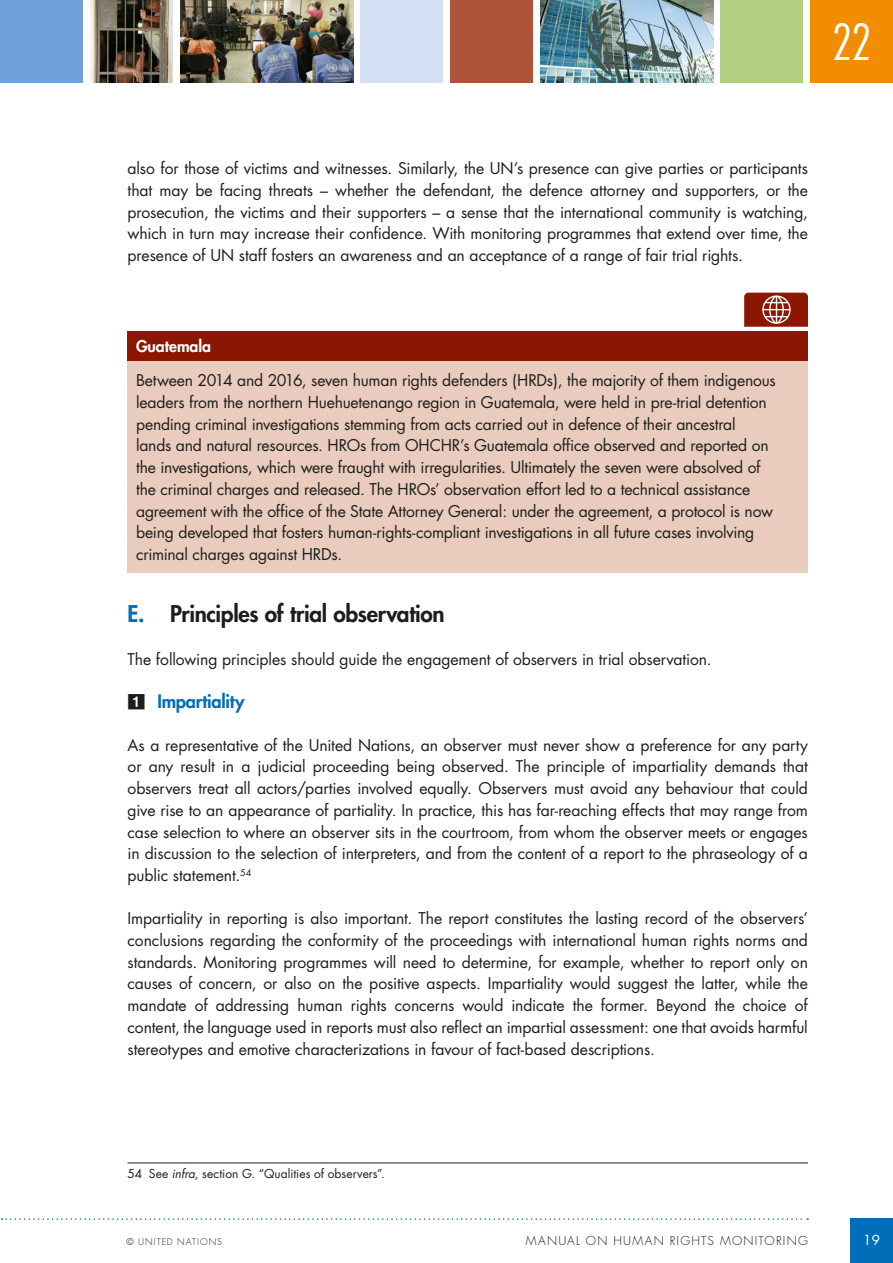
<style>
.page{position:relative;width:893px;height:1263px;background:#fff}
.page>*{position:absolute;margin:0;border:0;box-sizing:border-box;transform-origin:0 0}
.t1{font:300 condensed 48.45px "Futura";color:#fff}
.t2{font:800 22.5px "Futura";letter-spacing:-.015em;color:#1d1d1b}
.t3{font:800 18px "Futura";letter-spacing:-.015em;color:#006eb8}
.t4{font:15.75px/21.8px "Futura";letter-spacing:-.01em;color:#1d1d1b;text-align:justify}
.t5{font:800 15.75px "Futura";letter-spacing:-.005em;color:#fff}
.t6{font:13.5px "Futura";color:#fff}
.t7{font:12px "Futura";letter-spacing:.005em;color:#1d1d1b}
.t8{font:300 12px "Futura";letter-spacing:.1em;color:#1d1d1b}
.t9{font:300 9px "Futura";letter-spacing:.11em;color:#1d1d1b}
.s1{color:#006eb8}
.s2{font-family:"Bundesbahn Pi One";font-weight:400;color:#1d1d1b}
.s3{font-style:italic}
</style>
<div class="page">
<div style="left:850px;top:1218px;width:43px;height:45px;background:#006eb8"></div>
<svg style="left:2px;top:1218px;width:806px;height:2px"></svg>
<div style="left:810px;top:0;width:83px;height:83px;background:#f28c00"></div>
<div style="left:451px;top:0;width:82px;height:83px;background:#ae5338"></div>
<img style="left:180px;top:0;width:173px;height:83px">
<img style="left:541px;top:0;width:172px;height:83px">
<div style="left:720px;top:0;width:83px;height:83px;background:#b2ce81"></div>
<div style="left:360px;top:0;width:83px;height:83px;background:#d3dff3"></div>
<img style="left:90px;top:0;width:83px;height:83px">
<div style="left:0;top:0;width:83px;height:83px;background:#6ea1d7"></div>
<div style="left:128px;top:331px;width:680px;height:30px;background:#8b1703"></div>
<div style="left:128px;top:361px;width:680px;height:212px;background:#e9ccbe"></div>
<hr style="left:128px;top:1162px;width:680px;height:1px;background:#1d1d1b">
<svg style="left:744px;top:293px;width:64px;height:34px;background:#9c3a29"></svg>
<h1 class="t1" style="left:832px;top:14px;width:41px">22</h1>
<p class="t4" style="left:128px;top:158px;width:682px">also for those of victims and witnesses. Similarly, the UN’s presence can give parties or participants that may be facing threats – whether the defendant, the defence attorney and supporters, or the prosecution, the victims and their supporters – a sense that the international community is watching, which in turn may increase their confidence. With monitoring programmes that extend over time, the presence of UN staff fosters an awareness and an acceptance of a range of fair trial rights.</p>
<p class="t5" style="left:136px;top:336px;width:76px">Guatemala</p>
<p class="t4" style="left:136px;top:370px;width:641px;text-align:left">Between 2014 and 2016, seven human rights defenders (HRDs), the majority of them indigenous leaders from the northern Huehuetenango region in Guatemala, were held in pre-trial detention pending criminal investigations stemming from acts carried out in defence of their ancestral<br>lands and natural resources. HROs from OHCHR’s Guatemala office observed and reported on the investigations, which were fraught with irregularities. Ultimately the seven were absolved of the criminal charges and released. The HROs’ observation effort led to a technical assistance agreement with the office of the State Attorney General: under the agreement, a protocol is now being developed that fosters human-rights-compliant investigations in all future cases involving criminal charges against HRDs.</p>
<h2 class="t2" style="left:128px;top:599px;width:319px"><span class="s1">E.</span> Principles of trial observation</h2>
<p class="t4" style="left:128px;top:648px;width:586px">The following principles should guide the engagement of observers in trial observation.</p>
<p class="t3" style="left:128px;top:689px;width:118px"><span class="s2">1</span> Impartiality</p>
<p class="t4" style="left:128px;top:734px;width:682px">As a representative of the United Nations, an observer must never show a preference for any party or any result in a judicial proceeding being observed. The principle of impartiality demands that observers treat all actors/parties involved equally. Observers must avoid any behaviour that could give rise to an appearance of partiality. In practice, this has far-reaching effects that may range from case selection to where an observer sits in the courtroom, from whom the observer meets or engages in discussion to the selection of interpreters, and from the content of a report to the phraseology of a public statement.<sup>54</sup></p>
<p class="t4" style="left:128px;top:907px;width:682px">Impartiality in reporting is also important. The report constitutes the lasting record of the observers’ conclusions regarding the conformity of the proceedings with international human rights norms and standards. Monitoring programmes will need to determine, for example, whether to report only on causes of concern, or also on the positive aspects. Impartiality would suggest the latter, while the mandate of addressing human rights concerns would indicate the former. Beyond the choice of content, the language used in reports must also reflect an impartial assessment: one that avoids harmful stereotypes and emotive characterizations in favour of fact-based descriptions.</p>
<p class="t7" style="left:128px;top:1166px;width:259px">54 See <span class="s3">infra</span>, section G. “Qualities of observers”.</p>
<p class="t9" style="left:127px;top:1236px;width:97px">© UNITED NATIONS</p>
<p class="t8" style="left:526px;top:1233px;width:284px">MANUAL ON HUMAN RIGHTS MONITORING</p>
<p class="t6" style="left:863px;top:1231px;width:18px">19</p>
</div>
